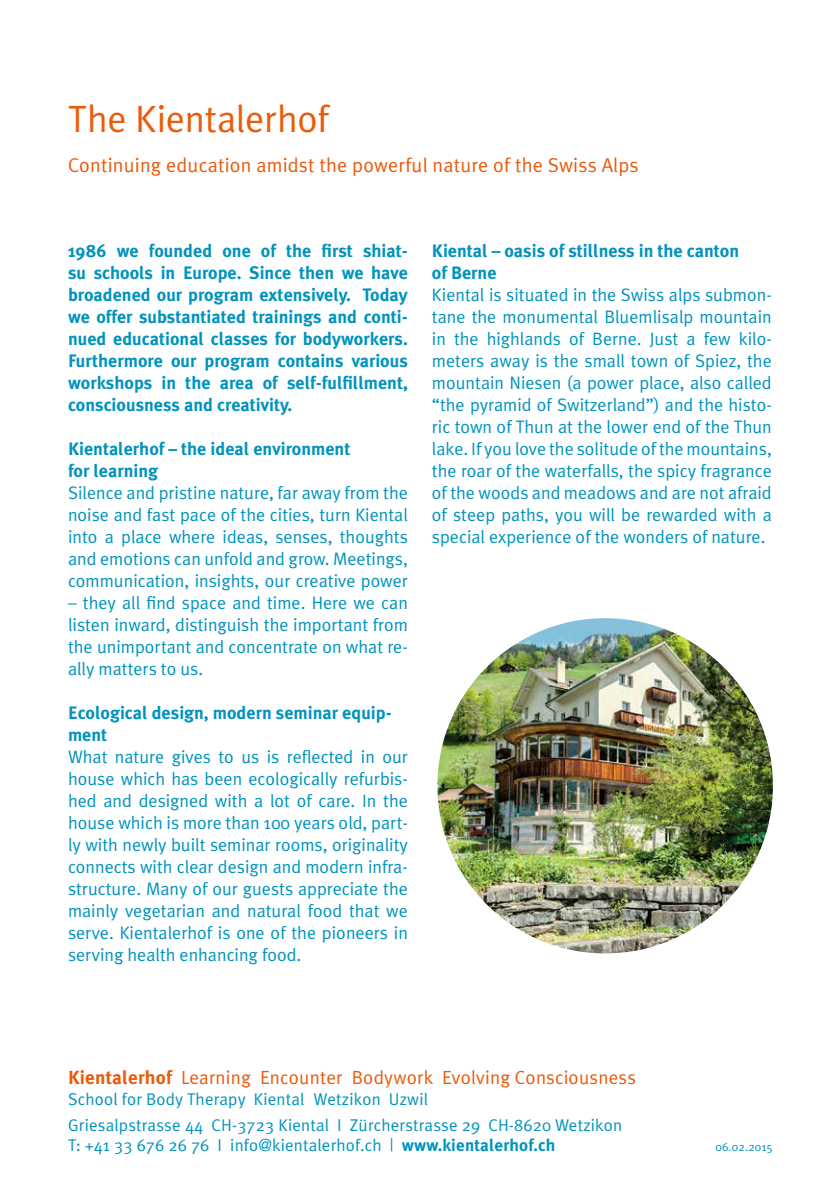
<style>
.page{position:relative;width:840px;height:1191px;background:#fff}
.page>*{position:absolute;margin:0;border:0;box-sizing:border-box;transform-origin:0 0}
.t1{font:38px "Meta Plus Normal";letter-spacing:-.005em;color:#ea5b0b}
.t2{font:20px "Meta Plus Normal";letter-spacing:.01em;color:#ea5b0b}
.t3{font:19px "Meta Plus Normal";letter-spacing:.01em;color:#ea5b0b}
.t4{font:18px/22px "Meta Plus Normal";color:#0093bd;text-align:justify}
.t5{font:700 18px/22px "Meta Plus";color:#0093bd}
.t6{font:17px/26px "Meta Plus Normal";letter-spacing:.01em;color:#0093bd}
.t7{font:12px "Meta Plus Normal";letter-spacing:.01em;color:#0093bd}
.s1{font-family:"Meta Plus";font-weight:700}
</style>
<div class="page">
<img style="left:437px;top:618px;width:335px;height:335px;border-radius:168px">
<h1 class="t1" style="left:68px;top:97px;width:262px">The Kientalerhof</h1>
<p class="t2" style="left:68px;top:154px;width:572px">Continuing education amidst the powerful nature of the Swiss Alps</p>
<p class="t5" style="left:68px;top:239px;width:341px;text-align:justify">1986 we founded one of the first shiat&shy;su schools in Europe. Since then we have broadened our program extensively. Today we offer substantiated trainings and conti&shy;nued educational classes for bodyworkers.<br>Furthermore our program contains various workshops in the area of self-fulfillment, consciousness and creativity.</p>
<p class="t5" style="left:68px;top:437px;width:284px">Kientalerhof – the ideal environment for learning</p>
<p class="t4" style="left:68px;top:481px;width:341px">Silence and pristine nature, far away from the noise and fast pace of the cities, turn Kiental into a place where ideas, senses, thoughts and emotions can unfold and grow. Meetings, communication, insights, our creative power</p>
<p class="t4" style="left:68px;top:591px;width:341px">– they all find space and time. Here we can listen inward, distinguish the important from the unimportant and concentrate on what re&shy;ally matters to us.</p>
<p class="t5" style="left:68px;top:701px;width:325px">Ecological design, modern seminar equip&shy;ment</p>
<p class="t4" style="left:68px;top:745px;width:341px">What nature gives to us is reflected in our house which has been ecologically refurbis&shy;hed and designed with a lot of care. In the house which is more than 100 years old, part&shy;ly with newly built seminar rooms, originality connects with clear design and modern infra&shy;structure. Many of our guests appreciate the mainly vegetarian and natural food that we serve. Kientalerhof is one of the pioneers in serving health enhancing food.</p>
<p class="t5" style="left:431px;top:239px;width:308px">Kiental – oasis of stillness in the canton of Berne</p>
<p class="t4" style="left:431px;top:283px;width:341px">Kiental is situated in the Swiss alps submon&shy;tane the monumental Bluemlisalp mountain in the highlands of Berne. Just a few kilo&shy;meters away is the small town of Spiez, the mountain Niesen (a power place, also called “the pyramid of Switzerland”) and the histo&shy;ric town of Thun at the lower end of the Thun lake. If you love the solitude of the mountains, the roar of the waterfalls, the spicy fragrance of the woods and meadows and are not afraid of steep paths, you will be rewarded with a special experience of the wonders of nature.</p>
<p class="t3" style="left:68px;top:1066px;width:569px"><span class="s1">Kientalerhof</span> Learning Encounter Bodywork Evolving Consciousness</p>
<p class="t6" style="left:68px;top:1085px;width:555px">School for Body Therapy Kiental Wetzikon Uzwil<br>Griesalpstrasse 44 CH-3723 Kiental I Zürcherstrasse 29 CH-8620 Wetzikon</p>
<p class="t6" style="left:68px;top:1132px;width:488px">T: +41 33 676 26 76 I info@kientalerhof.ch | <span class="s1">www.kientalerhof.ch</span></p>
<p class="t7" style="left:715px;top:1140px;width:59px">06.02.2015</p>
</div>
